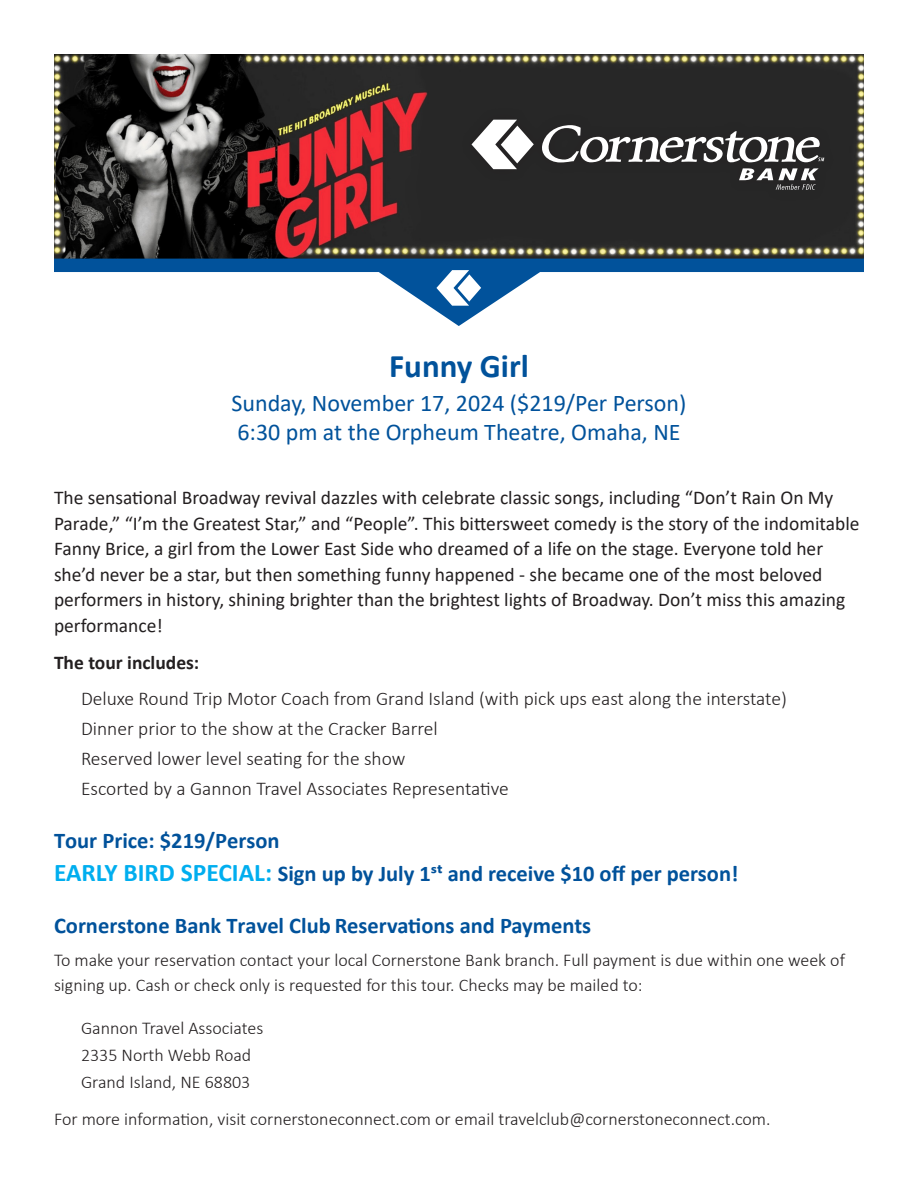
<style>
.page{position:relative;width:918px;height:1188px;background:#fff}
.page>*{position:absolute;margin:0;border:0;box-sizing:border-box;transform-origin:0 0}
.t1{font:700 33px "Calibri";color:#01529b}
.t2{font:24px "Calibri";color:#01529b}
.t3{font:700 22.5px "Calibri";color:#01529b}
.t4{font:19.5px/25.5px "Calibri";color:#231f20}
.t5{font:300 19.5px "Calibri";color:#231f20}
.t6{font:700 19.5px "Calibri";color:#231f20}
.t7{font:300 18px/25.5px "Calibri";color:#231f20}
.s1{font-size:25.5px;color:#00aeef}
</style>
<div class="page">
<img style="left:54px;top:54px;width:810px;height:205px">
<div style="left:461px;top:108px;width:374px;height:93px;background:#272727"></div>
<svg style="left:472px;top:120px;width:62px;height:49px"></svg>
<svg style="left:739px;top:168px;width:80px;height:22px"></svg>
<svg style="left:542px;top:125px;width:282px;height:37px"></svg>
<svg style="left:54px;top:259px;width:810px;height:67px"></svg>
<svg style="left:436px;top:270px;width:45px;height:36px"></svg>
<p class="t1" style="left:389px;top:342px;width:141px">Funny Girl</p>
<p class="t2" style="left:231px;top:386px;width:456px">Sunday, November 17, 2024 ($219/Per Person)</p>
<p class="t2" style="left:237px;top:415px;width:445px">6:30 pm at the Orpheum Theatre, Omaha, NE</p>
<p class="t4" style="left:54px;top:485px;width:807px">The sensational Broadway revival dazzles with celebrate classic songs, including “Don’t Rain On My Parade,” “I’m the Greatest Star,” and “People”. This bittersweet comedy is the story of the indomitable Fanny Brice, a girl from the Lower East Side who dreamed of a life on the stage. Everyone told her she’d never be a star, but then something funny happened - she became one of the most beloved performers in history, shining brighter than the brightest lights of Broadway. Don’t miss this amazing performance!</p>
<p class="t6" style="left:54px;top:648px;width:147px">The tour includes:</p>
<p class="t5" style="left:81px;top:687px;width:707px">Deluxe Round Trip Motor Coach from Grand Island (with pick ups east along the interstate)</p>
<p class="t5" style="left:81px;top:717px;width:358px">Dinner prior to the show at the Cracker Barrel</p>
<p class="t5" style="left:81px;top:747px;width:326px">Reserved lower level seating for the show</p>
<p class="t5" style="left:81px;top:777px;width:429px">Escorted by a Gannon Travel Associates Representative</p>
<p class="t3" style="left:54px;top:825px;width:227px">Tour Price: $219/Person</p>
<p class="t3" style="left:54px;top:858px;width:686px"><span class="s1">EARLY BIRD SPECIAL:</span> Sign up by July 1st and receive $10 off per person!</p>
<p class="t3" style="left:54px;top:910px;width:539px">Cornerstone Bank Travel Club Reservations and Payments</p>
<p class="t7" style="left:54px;top:947px;width:793px">To make your reservation contact your local Cornerstone Bank branch. Full payment is due within one week of signing up. Cash or check only is requested for this tour. Checks may be mailed to:</p>
<p class="t7" style="left:81px;top:1015px;width:184px">Gannon Travel Associates</p>
<p class="t7" style="left:81px;top:1042px;width:172px">2335 North Webb Road</p>
<p class="t7" style="left:81px;top:1069px;width:171px">Grand Island, NE 68803</p>
<p class="t7" style="left:54px;top:1106px;width:718px">For more information, visit cornerstoneconnect.com or email travelclub@cornerstoneconnect.com.</p>
</div>
